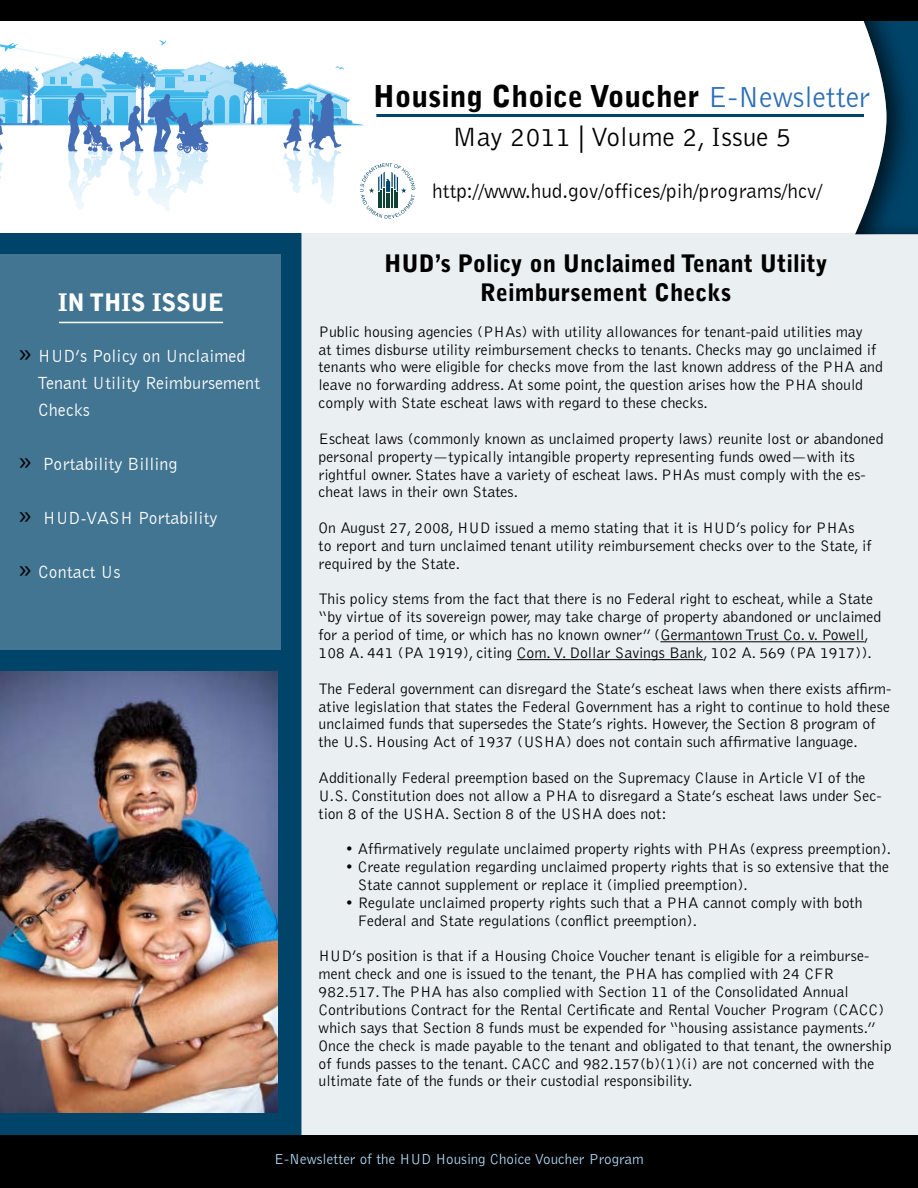
<style>
.page{position:relative;width:918px;height:1188px;background:#fff}
.page>*{position:absolute;margin:0;border:0;box-sizing:border-box;transform-origin:0 0}
.t1{font:900 30px "Bell Gothic";color:#000}
.t2{font:300 27.3px "Bell Gothic";color:#000}
.t3{font:900 24px/28.8px "Bell Gothic";color:#000;text-align:center}
.t4{font:900 24px "Bell Gothic";color:#fff}
.t5{font:21px "Bell Gothic BT";color:#000}
.t6{font:18px/27px "Bell Gothic BT";color:#fff}
.t7{font:300 15.75px/17.9px "Bell Gothic";color:#000}
.t8{font:300 15px "Bell Gothic";color:#aed7f3}
.s1{font-size:30px;color:#000}
.s2{font-weight:300;color:#2c6fb7}
</style>
<div class="page">
<div style="left:0;top:233px;width:302px;height:955px;background:#00446a"></div>
<div style="left:302px;top:233px;width:616px;height:912px;background:#eaf0f2"></div>
<div style="left:0;top:254px;width:281px;height:396px;background:#427591"></div>
<div style="left:853px;top:0;width:65px;height:237px;background:#000;opacity:.75"></div>
<div style="left:0;top:0;width:918px;height:20px;background:#000"></div>
<hr style="left:376px;top:114px;width:488px;height:3px;background:#00446a">
<svg style="left:0;top:40px;width:415px;height:179px"></svg>
<hr style="left:660px;top:641px;width:204px;height:1px;background:#000">
<hr style="left:517px;top:659px;width:186px;height:1px;background:#000">
<div style="left:0;top:1135px;width:918px;height:53px;background:#000"></div>
<hr style="left:59px;top:322px;width:164px;height:1px;background:#fff">
<img style="left:0;top:672px;width:278px;height:440px">
<h3 class="t4" style="left:58px;top:288px;width:167px">IN THIS ISSUE</h3>
<p class="t6" style="left:38px;top:342px;width:224px;text-indent:-20px"><span class="s1">»</span> HUD’s Policy on Unclaimed<br>Tenant Utility Reimbursement<br>Checks</p>
<p class="t6" style="left:18px;top:450px;width:161px"><span class="s1">»</span> Portability Billing</p>
<p class="t6" style="left:18px;top:504px;width:201px"><span class="s1">»</span> HUD-VASH Portability</p>
<p class="t6" style="left:18px;top:558px;width:104px"><span class="s1">»</span> Contact Us</p>
<h1 class="t1" style="left:373px;top:79px;width:499px">Housing Choice Voucher <span class="s2">E-Newsletter</span></h1>
<h2 class="t2" style="left:452px;top:123px;width:340px">May 2011 | Volume 2, Issue 5</h2>
<h3 class="t5" style="left:432px;top:178px;width:392px">http://www.hud.gov/offices/pih/programs/hcv/</h3>
<h3 class="t3" style="left:384px;top:250px;width:445px">HUD’s Policy on Unclaimed Tenant Utility<br>Reimbursement Checks</h3>
<p class="t7" style="left:319px;top:323px;width:566px">Public housing agencies (PHAs) with utility allowances for tenant-paid utilities may<br>at times disburse utility reimbursement checks to tenants. Checks may go unclaimed if tenants who were eligible for checks move from the last known address of the PHA and leave no forwarding address. At some point, the question arises how the PHA should comply with State escheat laws with regard to these checks.</p>
<p class="t7" style="left:319px;top:430px;width:567px">Escheat laws (commonly known as unclaimed property laws) reunite lost or abandoned personal property—typically intangible property representing funds owed—with its rightful owner. States have a variety of escheat laws. PHAs must comply with the es&shy;cheat laws in their own States.</p>
<p class="t7" style="left:319px;top:519px;width:555px">On August 27, 2008, HUD issued a memo stating that it is HUD’s policy for PHAs<br>to report and turn unclaimed tenant utility reimbursement checks over to the State, if required by the State.</p>
<p class="t7" style="left:319px;top:591px;width:564px">This policy stems from the fact that there is no Federal right to escheat, while a State “by virtue of its sovereign power, may take charge of property abandoned or unclaimed for a period of time, or which has no known owner” (Germantown Trust Co. v. Powell, 108 A. 441 (PA 1919), citing Com. V. Dollar Savings Bank, 102 A. 569 (PA 1917)).</p>
<p class="t7" style="left:319px;top:680px;width:574px">The Federal government can disregard the State’s escheat laws when there exists affirm&shy;ative legislation that states the Federal Government has a right to continue to hold these unclaimed funds that supersedes the State’s rights. However, the Section 8 program of the U.S. Housing Act of 1937 (USHA) does not contain such affirmative language.</p>
<p class="t7" style="left:319px;top:769px;width:565px">Additionally Federal preemption based on the Supremacy Clause in Article VI of the<br>U.S. Constitution does not allow a PHA to disregard a State’s escheat laws under Sec&shy;tion 8 of the USHA. Section 8 of the USHA does not:</p>
<p class="t7" style="left:346px;top:841px;width:547px">• Affirmatively regulate unclaimed property rights with PHAs (express preemption).</p>
<p class="t7" style="left:358px;top:858px;width:533px;text-indent:-12px">• Create regulation regarding unclaimed property rights that is so extensive that the<br>State cannot supplement or replace it (implied preemption).</p>
<p class="t7" style="left:358px;top:894px;width:506px;text-indent:-12px">• Regulate unclaimed property rights such that a PHA cannot comply with both<br>Federal and State regulations (conflict preemption).</p>
<p class="t7" style="left:319px;top:948px;width:575px">HUD’s position is that if a Housing Choice Voucher tenant is eligible for a reimburse&shy;ment check and one is issued to the tenant, the PHA has complied with 24 CFR 982.517. The PHA has also complied with Section 11 of the Consolidated Annual Contributions Contract for the Rental Certificate and Rental Voucher Program (CACC) which says that Section 8 funds must be expended for “housing assistance payments.” Once the check is made payable to the tenant and obligated to that tenant, the ownership of funds passes to the tenant. CACC and 982.157(b)(1)(i) are not concerned with the ultimate fate of the funds or their custodial responsibility.</p>
<p class="t8" style="left:274px;top:1151px;width:371px">E-Newsletter of the HUD Housing Choice Voucher Program</p>
</div>
